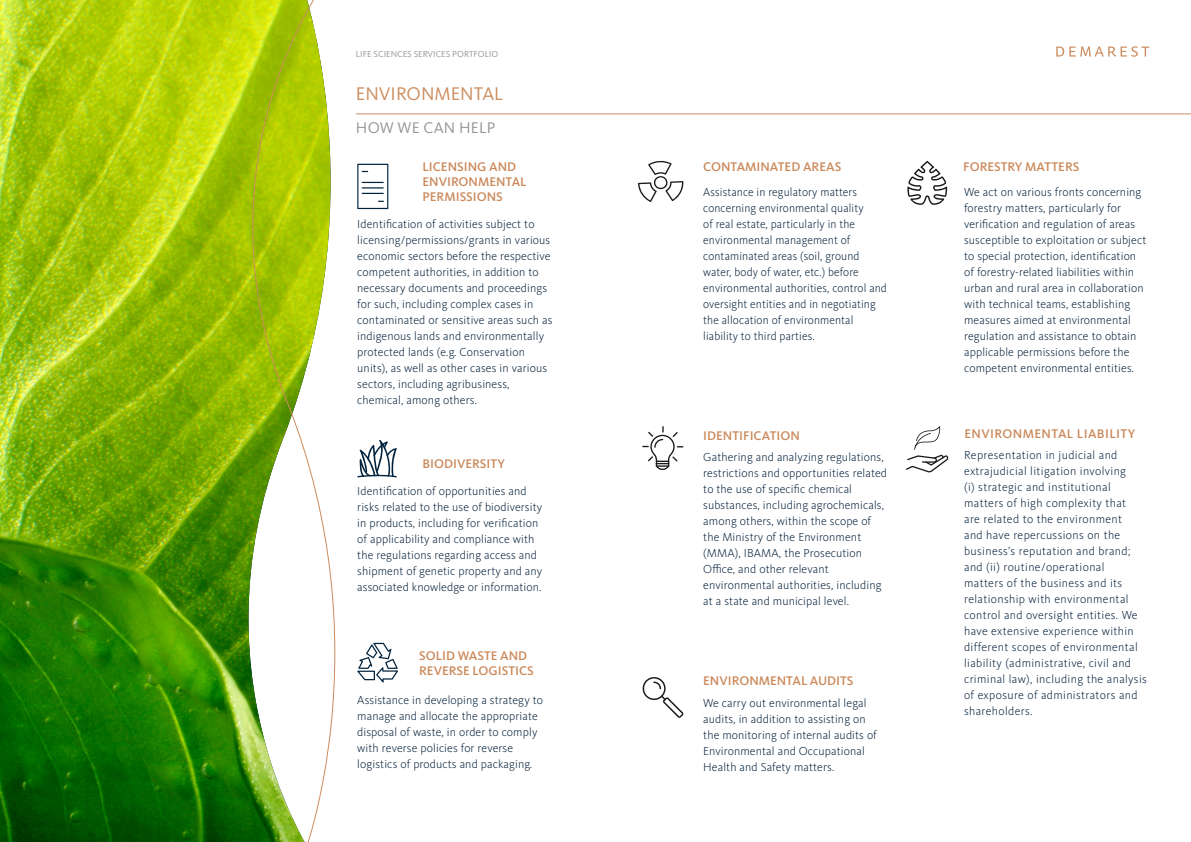
<style>
.page{position:relative;width:1191px;height:842px;background:#fff}
.page>*{position:absolute;margin:0;border:0;box-sizing:border-box;transform-origin:0 0}
.t1{font:19px "Kievit OT";color:#cc8c5d}
.t2{font:16px "Kievit OT";letter-spacing:.01em;color:#939598}
.s{font:500 13px/15px "Kievit OT";color:#cb895b}
.s-2{font:500 13px "Kievit OT";letter-spacing:.03em;color:#cb895b}
.s-3{font:300 12px/16px "Kievit OT";letter-spacing:.01em;color:#021e39}
.s-4{font:300 12px/16px "Kievit OT";letter-spacing:.03em;color:#021e39}
.t3{font:9px "Kievit OT";color:#939598}
</style>
<div class="page">
<hr style="left:356px;top:114px;width:835px;height:1px;background:#cd8c5e">
<svg style="left:638px;top:160px;width:45px;height:42px"></svg>
<svg style="left:642px;top:426px;width:41px;height:44px"></svg>
<svg style="left:642px;top:677px;width:41px;height:41px"></svg>
<svg style="left:907px;top:161px;width:40px;height:44px"></svg>
<svg style="left:906px;top:426px;width:42px;height:46px"></svg>
<svg style="left:384px;top:164px;width:4px;height:45px"></svg>
<svg style="left:384px;top:441px;width:13px;height:36px"></svg>
<svg style="left:384px;top:643px;width:14px;height:37px"></svg>
<img style="left:0;top:0;width:190px;height:842px">
<svg style="left:190px;top:0;width:194px;height:842px"></svg>
<svg style="left:1056px;top:46px;width:93px;height:11px"></svg>
<p class="t3" style="left:356px;top:49px;width:144px">LIFE SCIENCES SERVICES PORTFOLIO</p>
<p class="t1" style="left:356px;top:83px;width:149px">ENVIRONMENTAL</p>
<p class="t2" style="left:356px;top:119px;width:141px">HOW WE CAN HELP</p>
<p class="s" style="left:422px;top:159px;width:106px">LICENSING AND<br>ENVIRONMENTAL<br>PERMISSIONS</p>
<p class="s-3" style="left:357px;top:216px;width:197px">Identification of activities subject to licensing/permissions/grants in various economic sectors before the respective competent authorities, in addition to necessary documents and proceedings for such, including complex cases in contaminated or sensitive areas such as indigenous lands and environmentally protected lands (e.g. Conservation units), as well as other cases in various sectors, including agribusiness, chemical, among others.</p>
<p class="s" style="left:422px;top:456px;width:84px">BIODIVERSITY</p>
<p class="s-3" style="left:357px;top:483px;width:186px">Identification of opportunities and risks related to the use of biodiversity in products, including for verification of applicability and compliance with the regulations regarding access and shipment of genetic property and any associated knowledge or information.</p>
<p class="s" style="left:419px;top:648px;width:116px">SOLID WASTE AND<br>REVERSE LOGISTICS</p>
<p class="s-3" style="left:357px;top:693px;width:187px">Assistance in developing a strategy to manage and allocate the appropriate disposal of waste, in order to comply with reverse policies for reverse logistics of products and packaging.</p>
<p class="s" style="left:703px;top:159px;width:139px">CONTAMINATED AREAS</p>
<p class="s-3" style="left:703px;top:184px;width:185px">Assistance in regulatory matters concerning environmental quality<br>of real estate, particularly in the environmental management of contaminated areas (soil, ground water, body of water, etc.) before environmental authorities, control and oversight entities and in negotiating the allocation of environmental liability to third parties.</p>
<p class="s" style="left:703px;top:428px;width:98px">IDENTIFICATION</p>
<p class="s-3" style="left:703px;top:449px;width:185px">Gathering and analyzing regulations, restrictions and opportunities related to the use of specific chemical substances, including agrochemicals, among others, within the scope of the Ministry of the Environment (MMA), IBAMA, the Prosecution Office, and other relevant environmental authorities, including at a state and municipal level.</p>
<p class="s" style="left:703px;top:673px;width:152px">ENVIRONMENTAL AUDITS</p>
<p class="s-3" style="left:703px;top:695px;width:175px">We carry out environmental legal audits, in addition to assisting on the monitoring of internal audits of Environmental and Occupational Health and Safety matters.</p>
<p class="s" style="left:963px;top:159px;width:118px">FORESTRY MATTERS</p>
<p class="s-3" style="left:964px;top:184px;width:184px">We act on various fronts concerning forestry matters, particularly for verification and regulation of areas susceptible to exploitation or subject to special protection, identification of forestry-related liabilities within urban and rural area in collaboration with technical teams, establishing measures aimed at environmental regulation and assistance to obtain applicable permissions before the competent environmental entities.</p>
<p class="s-2" style="left:964px;top:426px;width:172px">ENVIRONMENTAL LIABILITY</p>
<p class="s-4" style="left:964px;top:447px;width:184px">Representation in judicial and extrajudicial litigation involving<br>(i) strategic and institutional matters of high complexity that<br>are related to the environment<br>and have repercussions on the business’s reputation and brand; and (ii) routine/operational<br>matters of the business and its relationship with environmental control and oversight entities. We have extensive experience within different scopes of environmental liability (administrative, civil and criminal law), including the analysis of exposure of administrators and shareholders.</p>
</div>
